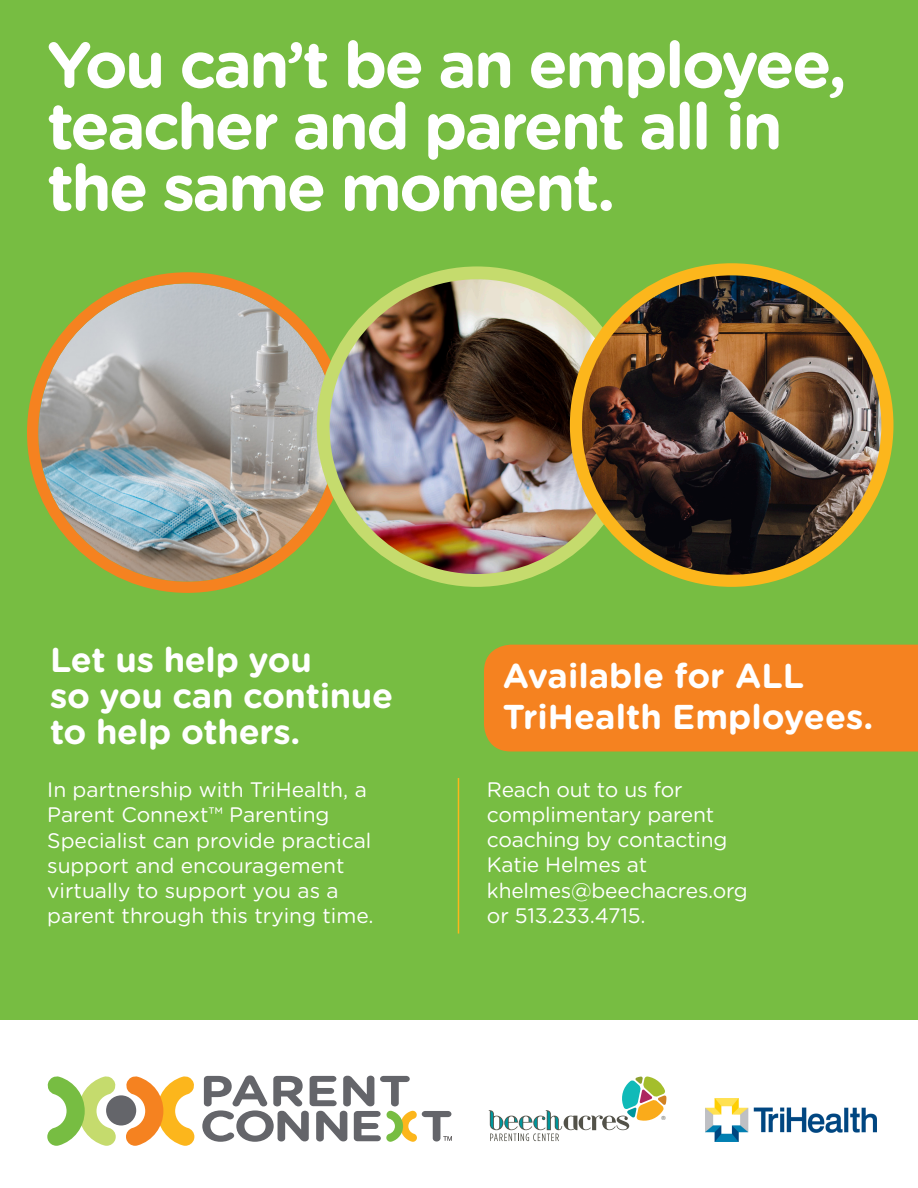
<style>
.page{position:relative;width:918px;height:1188px;background:#fff}
.page>*{position:absolute;margin:0;border:0;box-sizing:border-box;transform-origin:0 0}
.t1{font:700 64.5px/61.5px "Gotham Rounded";letter-spacing:-.04em;color:#fff}
.t2{font:700 34.5px "Gotham Rounded";letter-spacing:-.01em;color:#fff}
.t3{font:21px "Gotham Rounded";color:#fff}
.t4{font:5.7px "Helvetica";color:#54544a}
</style>
<div class="page">
<div style="left:0;top:0;width:918px;height:1019px;background:#77bd42"></div>
<svg style="left:489px;top:1076px;width:177px;height:65px"></svg>
<svg style="left:126px;top:1076px;width:68px;height:70px"></svg>
<svg style="left:47px;top:1076px;width:69px;height:70px"></svg>
<div style="left:106px;top:1095px;width:30px;height:31px;background:#64656a;border-radius:50%"></div>
<svg style="left:202px;top:1075px;width:250px;height:67px"></svg>
<img style="left:706px;top:1098px;width:171px;height:43px">
<div style="left:484px;top:645px;width:434px;height:107px;background:#f58220"></div>
<img style="left:38px;top:284px;width:298px;height:298px;border-radius:148px">
<div style="left:27px;top:272px;width:321px;height:321px;border:11px solid #f58220;border-radius:50%"></div>
<hr style="left:458px;top:778px;width:1px;height:156px;background:#fcb61c">
<img style="left:323px;top:273px;width:308px;height:307px;border-radius:154px">
<div style="left:317px;top:266px;width:320px;height:321px;border:13px solid #c5db6d;border-radius:50%"></div>
<img style="left:576px;top:269px;width:311px;height:312px;border-radius:156px">
<div style="left:570px;top:263px;width:323px;height:324px;border:12px solid #fcb61c;border-radius:50%"></div>
<p class="t1" style="left:47px;top:34px;width:801px">You can’t be an employee, teacher and parent all in</p>
<p class="t1" style="left:47px;top:157px;width:570px">the same moment.</p>
<p class="t2" style="left:50px;top:639px;width:263px">Let us help you</p>
<p class="t2" style="left:50px;top:675px;width:345px">so you can continue</p>
<p class="t2" style="left:50px;top:711px;width:252px">to help others.</p>
<p class="t3" style="left:47px;top:777px;width:321px">In partnership with TriHealth, a</p>
<p class="t3" style="left:47px;top:802px;width:284px">Parent Connext™ Parenting</p>
<p class="t3" style="left:47px;top:827px;width:326px">Specialist can provide practical</p>
<p class="t3" style="left:47px;top:853px;width:299px">support and encouragement</p>
<p class="t3" style="left:47px;top:878px;width:293px">virtually to support you as a</p>
<p class="t3" style="left:47px;top:903px;width:328px">parent through this trying time.</p>
<p class="t2" style="left:503px;top:655px;width:303px">Available for ALL</p>
<p class="t2" style="left:503px;top:696px;width:372px">TriHealth Employees.</p>
<p class="t3" style="left:487px;top:777px;width:197px">Reach out to us for</p>
<p class="t3" style="left:487px;top:802px;width:229px">complimentary parent</p>
<p class="t3" style="left:487px;top:827px;width:242px">coaching by contacting</p>
<p class="t3" style="left:487px;top:852px;width:162px">Katie Helmes at</p>
<p class="t3" style="left:487px;top:877px;width:262px">khelmes@beechacres.org</p>
<p class="t3" style="left:487px;top:903px;width:160px">or 513.233.4715.</p>
<p class="t4" style="left:662px;top:1113px;width:6px">®</p>
</div>
